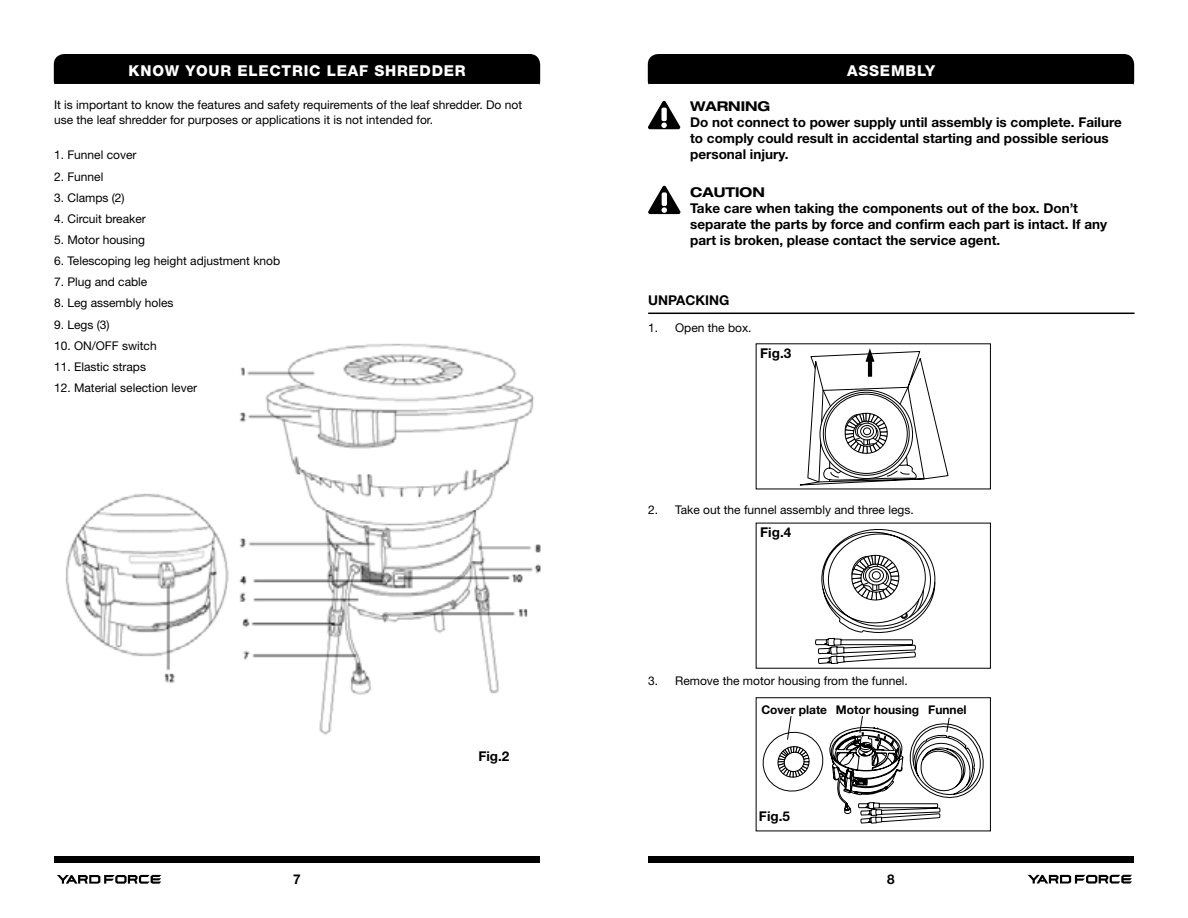
<style>
.page{position:relative;width:1188px;height:918px;background:#fff}
.page>*{position:absolute;margin:0;border:0;box-sizing:border-box;transform-origin:0 0}
.t1{font:800 15px "Helvetica Neue LT Std";letter-spacing:.05em;color:#fff}
.t2{font:700 13.5px/16.2px "Helvetica Neue LT Std";color:#000}
.t3{font:700 expanded 13.5px "Helvetica Neue LT Std";color:#000}
.t4{font:12px/14.4px "Helvetica Neue LT Std";color:#000}
.t5{font:700 12px "Helvetica Neue LT Std";color:#000}
</style>
<div class="page">
<div style="left:54px;top:856px;width:486px;height:7px;background:#000"></div>
<div style="left:648px;top:856px;width:486px;height:7px;background:#000"></div>
<svg style="left:57px;top:875px;width:104px;height:9px"></svg>
<svg style="left:1028px;top:875px;width:104px;height:9px"></svg>
<div style="left:648px;top:54px;width:486px;height:31px;background:#000"></div>
<div style="left:54px;top:54px;width:486px;height:31px;background:#000"></div>
<img style="left:239px;top:343px;width:302px;height:392px">
<img style="left:65px;top:493px;width:164px;height:191px">
<svg style="left:648px;top:101px;width:32px;height:28px"></svg>
<div style="left:661px;top:108px;width:6px;height:13px;background:#fff;border-radius:2px"></div>
<svg style="left:648px;top:186px;width:32px;height:28px"></svg>
<div style="left:662px;top:192px;width:5px;height:14px;background:#fff;border-radius:2px"></div>
<hr style="left:648px;top:313px;width:487px;height:1px;background:#000">
<svg style="left:800px;top:348px;width:148px;height:137px"></svg>
<svg style="left:815px;top:529px;width:120px;height:135px"></svg>
<svg style="left:763px;top:716px;width:220px;height:107px"></svg>
<p class="t1" style="left:129px;top:61px;width:339px">KNOW YOUR ELECTRIC LEAF SHREDDER</p>
<p class="t1" style="left:847px;top:61px;width:90px">ASSEMBLY</p>
<p class="t4" style="left:54px;top:98px;width:470px">It is important to know the features and safety requirements of the leaf shredder. Do not use the leaf shredder for purposes or applications it is not intended for.</p>
<p class="t4" style="left:54px;top:148px;width:84px">1. Funnel cover</p>
<p class="t4" style="left:54px;top:169px;width:51px">2. Funnel</p>
<p class="t4" style="left:54px;top:190px;width:72px">3. Clamps (2)</p>
<p class="t4" style="left:54px;top:211px;width:93px">4. Circuit breaker</p>
<p class="t4" style="left:54px;top:232px;width:93px">5. Motor housing</p>
<p class="t4" style="left:54px;top:254px;width:228px">6. Telescoping leg height adjustment knob</p>
<p class="t4" style="left:54px;top:275px;width:95px">7. Plug and cable</p>
<p class="t4" style="left:54px;top:296px;width:121px">8. Leg assembly holes</p>
<p class="t4" style="left:54px;top:317px;width:57px">9. Legs (3)</p>
<p class="t4" style="left:54px;top:338px;width:104px">10. ON/OFF switch</p>
<p class="t4" style="left:54px;top:359px;width:94px">11. Elastic straps</p>
<p class="t4" style="left:54px;top:380px;width:145px">12. Material selection lever</p>
<p class="t3" style="left:690px;top:97px;width:82px">WARNING</p>
<p class="t2" style="left:690px;top:114px;width:433px">Do not connect to power supply until assembly is complete. Failure to comply could result in accidental starting and possible serious personal injury.</p>
<p class="t3" style="left:690px;top:183px;width:74px">CAUTION</p>
<p class="t2" style="left:690px;top:200px;width:419px">Take care when taking the components out of the box. Don’t separate the parts by force and confirm each part is intact. If any part is broken, please contact the service agent.</p>
<p class="t2" style="left:648px;top:291px;width:83px">UNPACKING</p>
<p class="t4" style="left:648px;top:321px;width:105px">1. Open the box.</p>
<p class="t2" style="left:760px;top:344px;width:32px">Fig.3</p>
<p class="t4" style="left:648px;top:503px;width:267px">2. Take out the funnel assembly and three legs.</p>
<p class="t2" style="left:760px;top:523px;width:32px">Fig.4</p>
<p class="t4" style="left:648px;top:674px;width:261px">3. Remove the motor housing from the funnel.</p>
<p class="t2" style="left:478px;top:748px;width:32px">Fig.2</p>
<p class="t5" style="left:761px;top:702px;width:207px">Cover plate Motor housing Funnel</p>
<p class="t2" style="left:759px;top:808px;width:32px">Fig.5</p>
<p class="t2" style="left:293px;top:871px;width:9px">7</p>
<p class="t2" style="left:887px;top:871px;width:9px">8</p>
</div>
